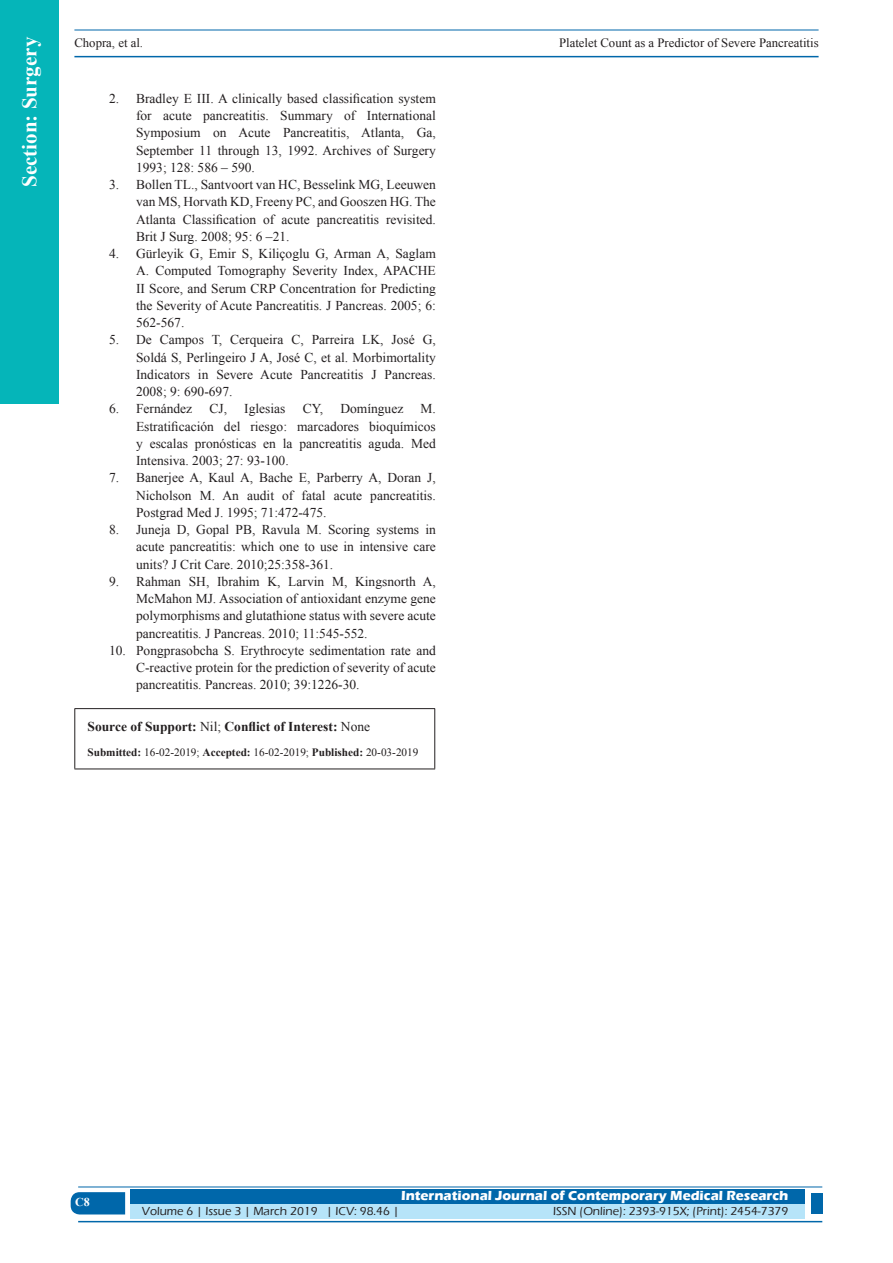
<style>
.page{position:relative;width:893px;height:1263px;background:#fff}
.page>*{position:absolute;margin:0;border:0;box-sizing:border-box;transform-origin:0 0}
.t1{font:700 21px "Times New Roman";color:#fff}
.t2{font:13.5px/17.2px "Times New Roman";color:#231f20;text-align:justify}
.t3{font:700 13.5px "Eras ITC";color:#fff}
.SOS_New{font:700 13.5px "Times New Roman";color:#231f20}
.t4{font:12.75px "Times New Roman";color:#231f20}
.t5{font:500 12px "Eras ITC";color:#231f20}
.t6{font:700 12px "Times New Roman";color:#fff}
.SOS_New-2{font:11.25px "Times New Roman";color:#231f20}
.s1{font-weight:400}
.s2{font-weight:700}
</style>
<div class="page">
<hr style="left:74px;top:30px;width:745px;height:1px;background:#0067aa">
<hr style="left:74px;top:56px;width:745px;height:1px;background:#0067aa">
<div style="left:0;top:0;width:59px;height:404px;background:#05b5b9"></div>
<svg style="left:71px;top:1192px;width:54px;height:22px"></svg>
<div style="left:130px;top:1189px;width:674px;height:15px;background:#0067aa"></div>
<div style="left:130px;top:1204px;width:674px;height:15px;background:#b6e4f9"></div>
<hr style="left:78px;top:1186px;width:744px;height:1px;background:#0067aa">
<hr style="left:78px;top:1221px;width:744px;height:1px;background:#0067aa">
<div style="left:811px;top:1193px;width:11px;height:21px;background:#0067aa"></div>
<hr style="left:74px;top:708px;width:361px;height:1px;background:#231f20">
<hr style="left:74px;top:709px;width:1px;height:59px;background:#231f20">
<hr style="left:434px;top:709px;width:1px;height:59px;background:#231f20">
<hr style="left:74px;top:768px;width:361px;height:1px;background:#231f20">
<h1 class="t1" style="left:15px;top:187px;width:151px;rotate:-90deg">Section: Surgery</h1>
<p class="t4" style="left:74px;top:35px;width:70px">Chopra, et al.</p>
<p class="t4" style="left:559px;top:35px;width:261px">Platelet Count as a Predictor of Severe Pancreatitis</p>
<p class="t2" style="left:136px;top:90px;width:301px;text-indent:-27px">2. Bradley E III. A clinically based classification system for acute pancreatitis. Summary of International Symposium on Acute Pancreatitis, Atlanta, Ga, September 11 through 13, 1992. Archives of Surgery 1993; 128: 586 – 590.</p>
<p class="t2" style="left:136px;top:176px;width:301px;text-indent:-27px">3. Bollen TL., Santvoort van HC, Besselink MG, Leeuwen van MS, Horvath KD, Freeny PC, and Gooszen HG. The Atlanta Classification of acute pancreatitis revisited.<br>Brit J Surg. 2008; 95: 6 –21.</p>
<p class="t2" style="left:136px;top:245px;width:301px;text-indent:-27px">4. Gürleyik G, Emir S, Kiliçoglu G, Arman A, Saglam A. Computed Tomography Severity Index, APACHE II Score, and Serum CRP Concentration for Predicting the Severity of Acute Pancreatitis. J Pancreas. 2005; 6:<br>562-567.</p>
<p class="t2" style="left:136px;top:331px;width:301px;text-indent:-27px">5. De Campos T, Cerqueira C, Parreira LK, José G, Soldá S, Perlingeiro J A, José C, et al. Morbimortality Indicators in Severe Acute Pancreatitis J Pancreas.<br>2008; 9: 690-697.</p>
<p class="t2" style="left:109px;top:400px;width:85px">6. Fernández</p>
<p class="t2" style="left:209px;top:400px;width:19px">CJ,</p>
<p class="t2" style="left:244px;top:400px;width:43px">Iglesias</p>
<p class="t2" style="left:303px;top:400px;width:22px">CY,</p>
<p class="t2" style="left:340px;top:400px;width:64px">Domínguez</p>
<p class="t2" style="left:136px;top:400px;width:301px;text-indent:284px">M.<br>Estratificación del riesgo: marcadores bioquímicos y escalas pronósticas en la pancreatitis aguda. Med Intensiva. 2003; 27: 93-100.</p>
<p class="t2" style="left:136px;top:469px;width:301px;text-indent:-27px">7. Banerjee A, Kaul A, Bache E, Parberry A, Doran J, Nicholson M. An audit of fatal acute pancreatitis.<br>Postgrad Med J. 1995; 71:472-475.</p>
<p class="t2" style="left:136px;top:521px;width:301px;text-indent:-27px">8. Juneja D, Gopal PB, Ravula M. Scoring systems in acute pancreatitis: which one to use in intensive care units? J Crit Care. 2010;25:358-361.</p>
<p class="t2" style="left:136px;top:573px;width:301px;text-indent:-27px">9. Rahman SH, Ibrahim K, Larvin M, Kingsnorth A, McMahon MJ. Association of antioxidant enzyme gene polymorphisms and glutathione status with severe acute pancreatitis. J Pancreas. 2010; 11:545-552.</p>
<p class="t2" style="left:136px;top:642px;width:301px;text-indent:-27px">10. Pongprasobcha S. Erythrocyte sedimentation rate and C-reactive protein for the prediction of severity of acute pancreatitis. Pancreas. 2010; 39:1226-30.</p>
<p class="SOS_New" style="left:88px;top:717px;width:284px">Source of Support: <span class="s1">Nil;</span> Conflict of Interest: <span class="s1">None</span></p>
<p class="SOS_New-2" style="left:88px;top:745px;width:332px"><span class="s2">Submitted:</span> 16-02-2019; <span class="s2">Accepted:</span> 16-02-2019; <span class="s2">Published:</span> 20-03-2019</p>
<h4 class="t6" style="left:75px;top:1194px;width:16px">C8</h4>
<p class="t3" style="left:401px;top:1188px;width:389px">International Journal of Contemporary Medical Research</p>
<p class="t5" style="left:142px;top:1204px;width:259px">Volume 6 | Issue 3 | March 2019 | ICV: 98.46 |</p>
<p class="t5" style="left:553px;top:1204px;width:237px">ISSN (Online): 2393-915X; (Print): 2454-7379</p>
</div>
